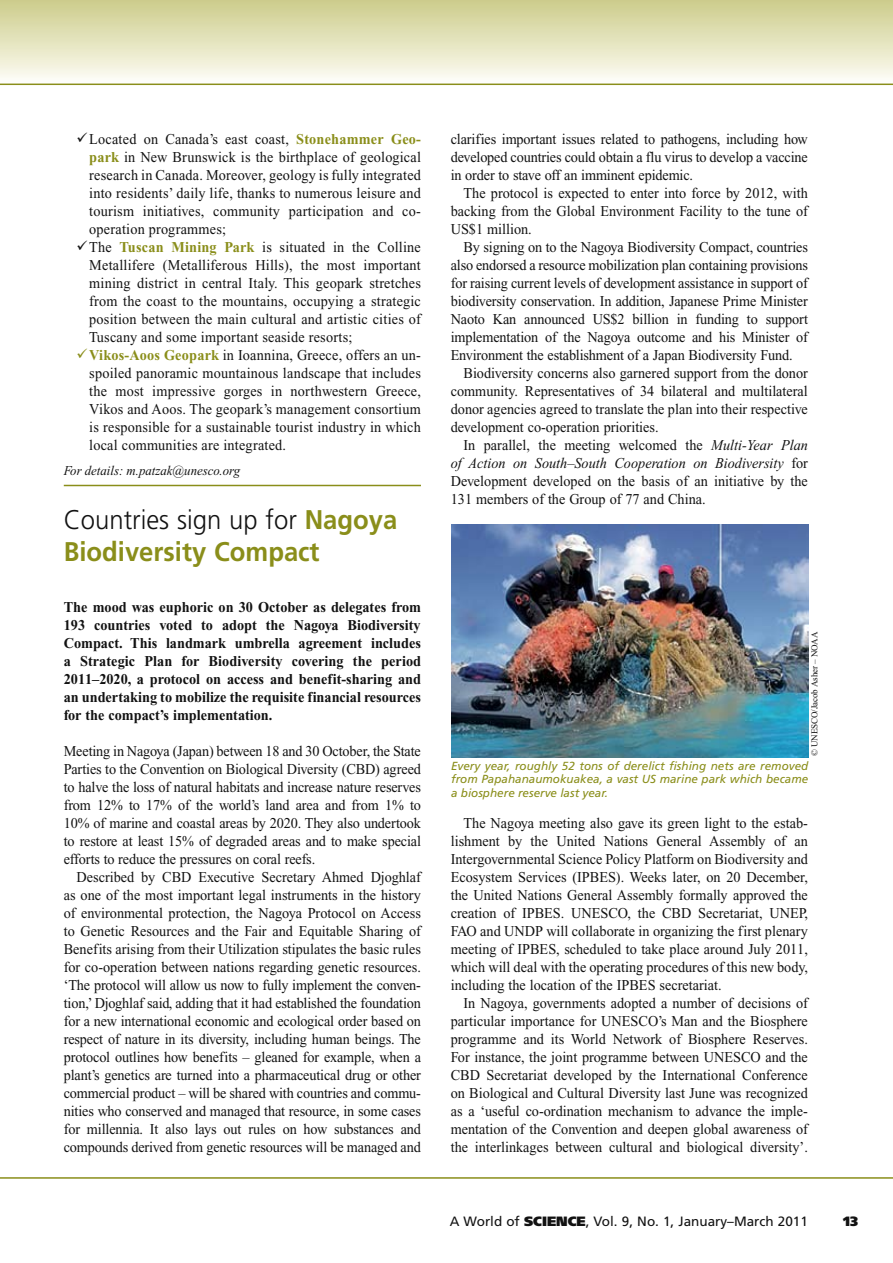
<style>
.page{position:relative;width:893px;height:1263px;background:#fff}
.page>*{position:absolute;margin:0;border:0;box-sizing:border-box;transform-origin:0 0}
.t1{font:700 27px/32.4px "Frutiger";color:#8a8e1a;scale:.95 1}
.t2{font:15px/18px "Times New Roman";letter-spacing:.015em;color:#121212;text-align:justify;scale:.95 1}
.t3{font:700 15px/18px "Times New Roman";color:#121212;text-align:justify;scale:.95 1}
.t4{font:13.5px "Frutiger";color:#121212}
.t5{font:italic 13.5px "Times New Roman";color:#121212;scale:.95 1}
.t6{font:900 13.5px "Frutiger";color:#121212}
.t7{font:italic 11.7px/13.5px "Frutiger";color:#8a8e1a;text-align:justify}
.t8{font:9px "Times New Roman";letter-spacing:-.01em;color:#121212}
.s1{font-weight:700;color:#8a8e1a}
.s2{font-weight:300;color:#121212}
.s3{font-style:italic}
.s4{font-weight:900}
</style>
<div class="page">
<div style="left:0;top:0;width:893px;height:83px;background:linear-gradient(to bottom,#cccc8a,#fefdf6)"></div>
<hr style="left:0;top:84px;width:893px;height:1px;background:#8a8e1a">
<hr style="left:0;top:1177px;width:893px;height:2px;background:#8a8e1a">
<hr style="left:64px;top:485px;width:357px;height:1px;background:#8a8e1a">
<img style="left:451px;top:524px;width:357px;height:234px">
<p class="t2" style="left:89px;top:130px;width:351px;text-align:left">Located on Canada’s east coast, <span class="s1">Stonehammer Geo&shy;park</span> in New Brunswick is the birthplace of geological research in Canada. Moreover, geology is fully integrated into residents’ daily life, thanks to numerous leisure and tourism initiatives, community participation and co&shy;operation programmes;<br>The <span class="s1">Tuscan Mining Park</span> is situated in the Colline Metallifere (Metalliferous Hills), the most important mining district in central Italy. This geopark stretches from the coast to the mountains, occupying a strategic position between the main cultural and artistic cities of Tuscany and some important seaside resorts; <span class="s1">Vikos-Aoos Geopark</span> in Ioannina, Greece, offers an un&shy;spoiled panoramic mountainous landscape that includes the most impressive gorges in northwestern Greece, Vikos and Aoos. The geopark’s management consortium is responsible for a sustainable tourist industry in which local communities are integrated.</p>
<p class="t5" style="left:64px;top:463px;width:187px">For details: m.patzak@unesco.org</p>
<h1 class="t1" style="left:64px;top:503px;width:353px"><span class="s2">Countries sign up for</span> Nagoya<br>Biodiversity Compact</h1>
<p class="t3" style="left:64px;top:598px;width:378px">The mood was euphoric on 30 October as delegates from 193 countries voted to adopt the Nagoya Biodiversity Compact. This landmark umbrella agreement includes a Strategic Plan for Biodiversity covering the period 2011–2020, a protocol on access and benefit-sharing and an undertaking to mobilize the requisite financial resources for the compact’s implementation.</p>
<p class="t2" style="left:64px;top:742px;width:378px">Meeting in Nagoya (Japan) between 18 and 30 October, the State Parties to the Convention on Biological Diversity (CBD) agreed to halve the loss of natural habitats and increase nature reserves from 12% to 17% of the world’s land area and from 1% to 10% of marine and coastal areas by 2020. They also undertook to restore at least 15% of degraded areas and to make special efforts to reduce the pressures on coral reefs.</p>
<p class="t2" style="left:64px;top:868px;width:378px;text-indent:13px">Described by CBD Executive Secretary Ahmed Djoghlaf as one of the most important legal instruments in the history of environmental protection, the Nagoya Protocol on Access to Genetic Resources and the Fair and Equitable Sharing of Benefits arising from their Utilization stipulates the basic rules for co-operation between nations regarding genetic resources. ‘The protocol will allow us now to fully implement the conven&shy;tion,’ Djoghlaf said, adding that it had established the foundation for a new international economic and ecological order based on respect of nature in its diversity, including human beings. The protocol outlines how benefits – gleaned for example, when a plant’s genetics are turned into a pharmaceutical drug or other commercial product – will be shared with countries and commu&shy;nities who conserved and managed that resource, in some cases for millennia. It also lays out rules on how substances and compounds derived from genetic resources will be managed and</p>
<p class="t2" style="left:451px;top:130px;width:377px">clarifies important issues related to pathogens, including how developed countries could obtain a flu virus to develop a vaccine in order to stave off an imminent epidemic.</p>
<p class="t2" style="left:451px;top:184px;width:377px;text-indent:13px">The protocol is expected to enter into force by 2012, with backing from the Global Environment Facility to the tune of US$1 million.</p>
<p class="t2" style="left:451px;top:238px;width:377px;text-indent:13px">By signing on to the Nagoya Biodiversity Compact, countries also endorsed a resource mobilization plan containing provisions for raising current levels of development assistance in support of biodiversity conservation. In addition, Japanese Prime Minister Naoto Kan announced US$2 billion in funding to support implementation of the Nagoya outcome and his Minister of Environment the establishment of a Japan Biodiversity Fund.</p>
<p class="t2" style="left:451px;top:364px;width:377px;text-indent:13px">Biodiversity concerns also garnered support from the donor community. Representatives of 34 bilateral and multilateral donor agencies agreed to translate the plan into their respective development co-operation priorities.</p>
<p class="t2" style="left:451px;top:436px;width:377px;text-indent:13px">In parallel, the meeting welcomed the <span class="s3">Multi-Year Plan of Action on South–South Cooperation on Biodiversity</span> for Development developed on the basis of an initiative by the 131 members of the Group of 77 and China.</p>
<p class="t8" style="left:810px;top:756px;width:126px;rotate:-90deg">© UNESCO/Jacob Asher – NOAA</p>
<p class="t7" style="left:451px;top:759px;width:359px">Every year, roughly 52 tons of derelict fishing nets are removed from Papahanaumokuakea, a vast US marine park which became a biosphere reserve last year.</p>
<p class="t2" style="left:451px;top:814px;width:378px;text-indent:13px">The Nagoya meeting also gave its green light to the estab&shy;lishment by the United Nations General Assembly of an Intergovernmental Science Policy Platform on Biodiversity and Ecosystem Services (IPBES). Weeks later, on 20 December, the United Nations General Assembly formally approved the creation of IPBES. UNESCO, the CBD Secretariat, UNEP, FAO and UNDP will collaborate in organizing the first plenary meeting of IPBES, scheduled to take place around July 2011, which will deal with the operating procedures of this new body, including the location of the IPBES secretariat.</p>
<p class="t2" style="left:451px;top:994px;width:378px;text-indent:13px">In Nagoya, governments adopted a number of decisions of particular importance for UNESCO’s Man and the Biosphere programme and its World Network of Biosphere Reserves.<br>For instance, the joint programme between UNESCO and the CBD Secretariat developed by the International Conference on Biological and Cultural Diversity last June was recognized as a ‘useful co-ordination mechanism to advance the imple&shy;mentation of the Convention and deepen global awareness of the interlinkages between cultural and biological diversity’.</p>
<p class="t4" style="left:450px;top:1213px;width:360px">A World of <span class="s4">SCIENCE</span>, Vol. 9, No. 1, January–March 2011</p>
<p class="t6" style="left:843px;top:1212px;width:17px">13</p>
</div>
